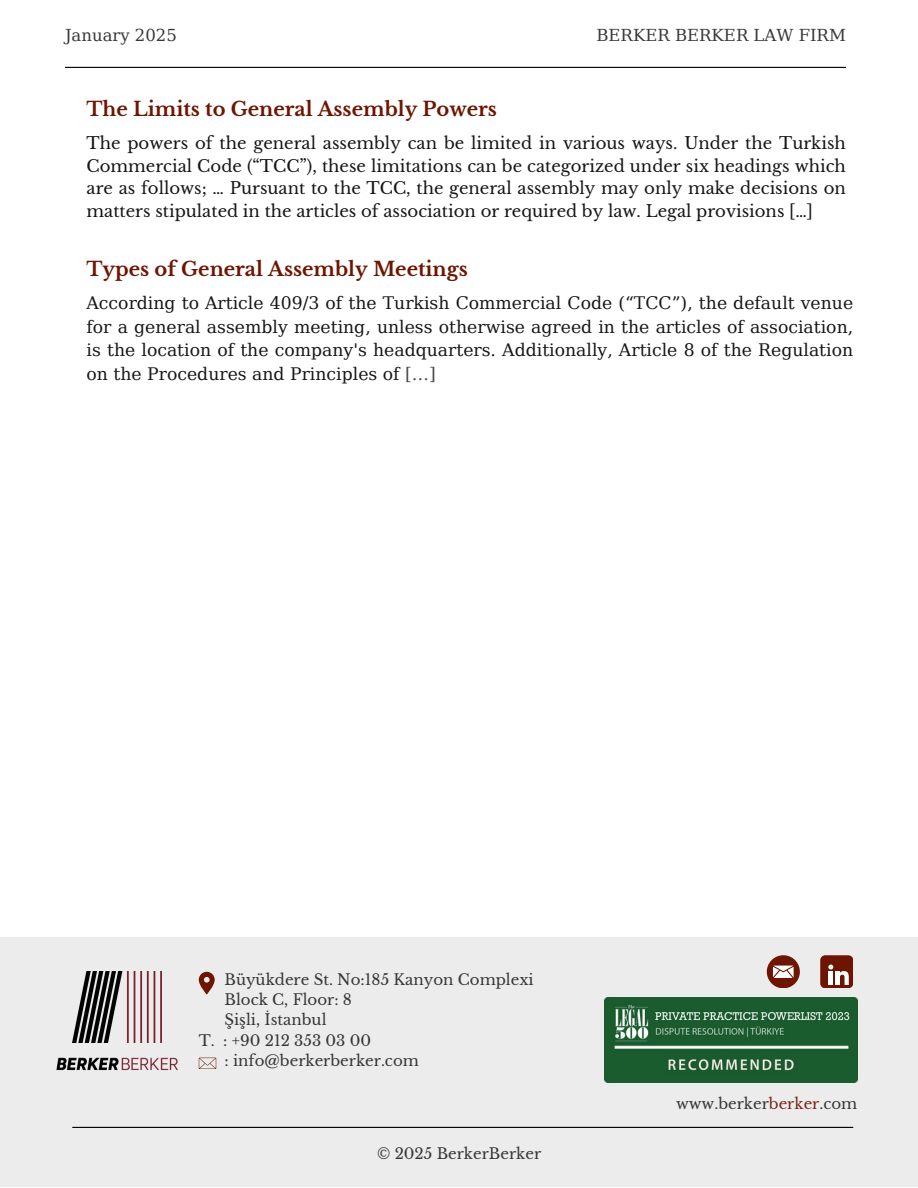
<style>
.page{position:relative;width:918px;height:1188px;background:#fff}
.page>*{position:absolute;margin:0;border:0;box-sizing:border-box;transform-origin:0 0}
.t1{font:700 19.5px "Libre Baskerville";color:#6d1500}
.t2{font:17.25px/23.7px "DejaVu Serif";color:#171616;text-align:justify}
.t3{font:16.5px/22.5px "Libre Baskerville";color:#171616;text-align:justify}
.t4{font:16.5px "DejaVu Serif";color:#373737}
.t5{font:15px "Libre Baskerville";color:#373737}
.s1{color:#474747}
.s2{color:#7b2916}
</style>
<div class="page">
<div style="left:0;top:937px;width:918px;height:250px;background:#e6e6e8"></div>
<img style="left:72px;top:972px;width:89px;height:71px">
<svg style="left:199px;top:1058px;width:17px;height:11px"></svg>
<hr style="left:65px;top:67px;width:781px;height:1px;background:#000">
<svg style="left:199px;top:972px;width:16px;height:22px"></svg>
<img style="left:56px;top:1057px;width:121px;height:13px">
<div style="left:820px;top:955px;width:33px;height:33px;background:#6d1500;border-radius:5px"></div>
<svg style="left:828px;top:965px;width:21px;height:20px"></svg>
<hr style="left:72px;top:1127px;width:781px;height:1px;background:#000">
<img style="left:604px;top:998px;width:253px;height:84px">
<svg style="left:767px;top:955px;width:32px;height:33px"></svg>
<h3 class="t4" style="left:65px;top:25px;width:113px">January 2025</h3>
<h2 class="t4" style="left:597px;top:25px;width:251px">BERKER BERKER LAW FIRM</h2>
<p class="t1" style="left:87px;top:97px;width:412px">The Limits to General Assembly Powers</p>
<p class="t3" style="left:87px;top:132px;width:761px">The powers of the general assembly can be limited in various ways. Under the Turkish Commercial Code (“TCC”), these limitations can be categorized under six headings which are as follows; … Pursuant to the TCC, the general assembly may only make decisions on matters stipulated in the articles of association or required by law. Legal provisions […]</p>
<p class="t1" style="left:87px;top:257px;width:383px">Types of General Assembly Meetings</p>
<p class="t2" style="left:87px;top:291px;width:768px">According to Article 409/3 of the Turkish Commercial Code (“TCC”), the default venue for a general assembly meeting, unless otherwise agreed in the articles of association, is the location of the company's headquarters. Additionally, Article 8 of the Regulation on the Procedures and Principles of <span class="s1">[…]</span></p>
<h1 class="t5" style="left:225px;top:970px;width:311px">Büyükdere St. No:185 Kanyon Complexi</h1>
<h3 class="t5" style="left:225px;top:991px;width:129px">Block C, Floor: 8</h3>
<h1 class="t5" style="left:225px;top:1011px;width:104px">Şişli, İstanbul</h1>
<h3 class="t5" style="left:199px;top:1031px;width:174px">T. : +90 212 353 03 00</h3>
<p class="t5" style="left:225px;top:1051px;width:196px">: info@berkerberker.com</p>
<p class="t5" style="left:377px;top:1144px;width:166px">© 2025 BerkerBerker</p>
<p class="t5" style="left:676px;top:1095px;width:183px">www.berker<span class="s2">berker</span>.com</p>
</div>
